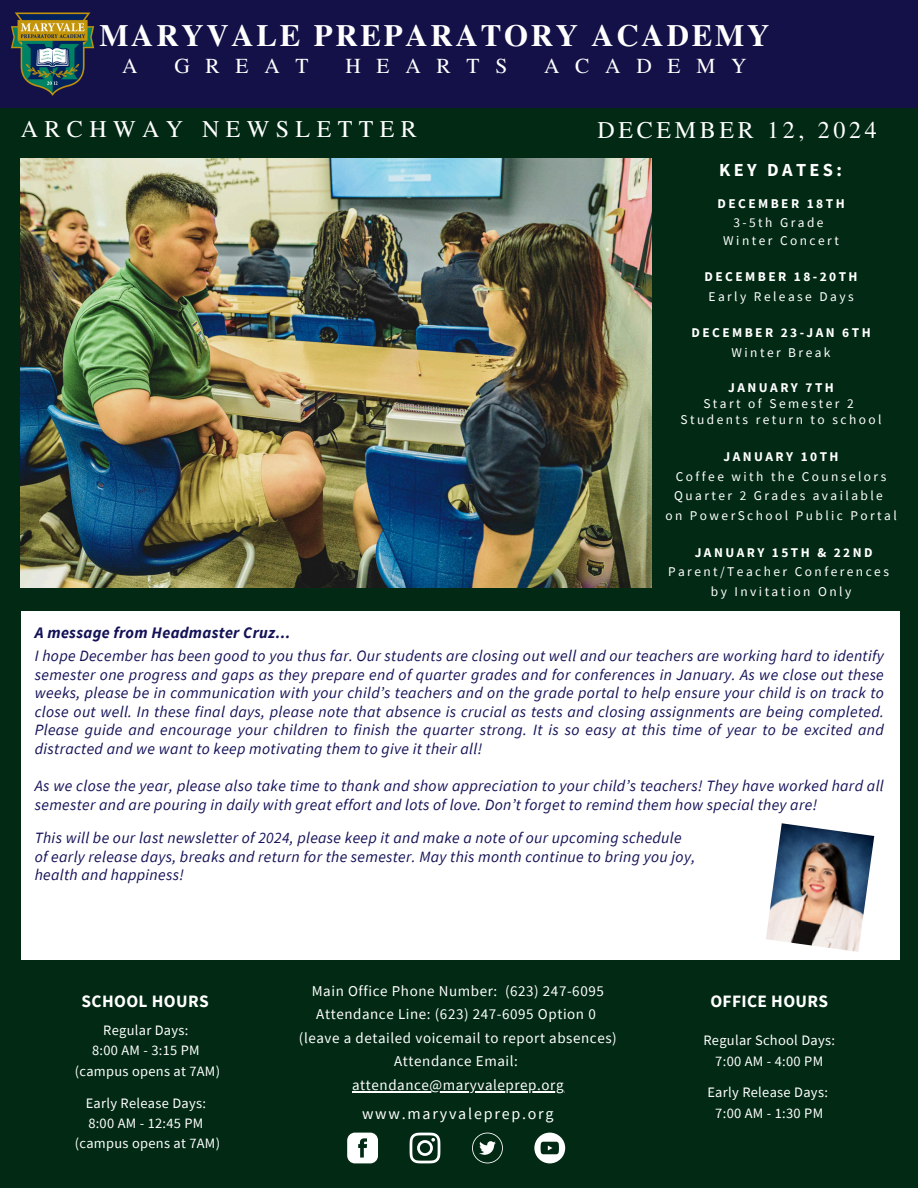
<style>
.page{position:relative;width:918px;height:1188px;background:#012913}
.page>*{position:absolute;margin:0;border:0;box-sizing:border-box;transform-origin:0 0}
.t1{font:700 30.9px "Te X Gyre Termes";letter-spacing:.09em;color:#fff}
.t2{font:24px "Te X Gyre Termes";letter-spacing:.265em;color:#fff}
.t3{font:24px "Te X Gyre Termes";letter-spacing:.155em;color:#fff}
.t4{font:21.3px "Te X Gyre Termes";letter-spacing:.735em;color:#fff}
.t5{font:700 18.3px "Source Sans Pro";letter-spacing:.18em;color:#fff}
.t6{font:700 17.4px "Source Sans Pro";letter-spacing:.02em;color:#fff}
.t7{font:italic 700 16.05px "Source Sans Pro";letter-spacing:.02em;color:#141257}
.t8{font:16.05px "Source Sans Pro";letter-spacing:.11em;color:#fff}
.t9{font:italic 15.75px/18.6px "Source Sans Pro";letter-spacing:.02em;color:#141257;text-align:justify}
.t10{font:15px "Source Sans Pro";letter-spacing:.04em;color:#fff}
.t11{font:14.4px "Source Sans Pro";letter-spacing:.02em;color:#fff}
.t12{font:13.35px "Source Sans Pro";letter-spacing:.18em;color:#fff}
.t13{font:700 13.35px "Source Sans Pro";letter-spacing:.18em;color:#fff}
</style>
<div class="page">
<div style="left:0;top:0;width:918px;height:107px;background:#131147"></div>
<div style="left:21px;top:611px;width:879px;height:348px;background:#fff"></div>
<img style="left:766px;top:823px;width:108px;height:129px">
<img style="left:11px;top:12px;width:84px;height:84px">
<svg style="left:410px;top:1133px;width:30px;height:30px"></svg>
<svg style="left:347px;top:1133px;width:31px;height:30px"></svg>
<svg style="left:472px;top:1133px;width:31px;height:30px"></svg>
<svg style="left:534px;top:1133px;width:31px;height:30px"></svg>
<img style="left:21px;top:159px;width:631px;height:428px">
<hr style="left:352px;top:1091px;width:91px;height:1px;background:#fff">
<hr style="left:443px;top:1091px;width:121px;height:1px;background:#fff">
<h2 class="t1" style="left:99px;top:11px;width:672px">MARYVALE PREPARATORY ACADEMY</h2>
<p class="t4" style="left:122px;top:50px;width:17px">A</p>
<p class="t4" style="left:174px;top:50px;width:136px">GREAT</p>
<p class="t4" style="left:345px;top:50px;width:163px">HEARTS</p>
<p class="t4" style="left:544px;top:50px;width:204px">ACADEMY</p>
<p class="t2" style="left:21px;top:112px;width:398px">ARCHWAY NEWSLETTER</p>
<p class="t3" style="left:598px;top:113px;width:281px">DECEMBER 12, 2024</p>
<p class="t5" style="left:719px;top:158px;width:124px">KEY DATES:</p>
<p class="t13" style="left:717px;top:194px;width:129px">DECEMBER 18TH</p>
<p class="t12" style="left:733px;top:214px;width:92px">3-5th Grade</p>
<p class="t12" style="left:723px;top:232px;width:117px">Winter Concert</p>
<p class="t13" style="left:705px;top:268px;width:155px">DECEMBER 18-20TH</p>
<p class="t12" style="left:709px;top:288px;width:147px">Early Release Days</p>
<p class="t13" style="left:691px;top:324px;width:181px">DECEMBER 23-JAN 6TH</p>
<p class="t12" style="left:732px;top:344px;width:101px">Winter Break</p>
<p class="t13" style="left:728px;top:379px;width:107px">JANUARY 7TH</p>
<p class="t12" style="left:703px;top:395px;width:152px">Start of Semester 2</p>
<p class="t12" style="left:681px;top:411px;width:202px">Students return to school</p>
<p class="t13" style="left:724px;top:448px;width:117px">JANUARY 10TH</p>
<h6 class="t12" style="left:676px;top:467px;width:212px">Coffee with the Counselors</h6>
<p class="t12" style="left:674px;top:487px;width:210px">Quarter 2 Grades available</p>
<p class="t12" style="left:665px;top:507px;width:233px">on PowerSchool Public Portal</p>
<p class="t13" style="left:695px;top:543px;width:179px">JANUARY 15TH &amp; 22ND</p>
<p class="t12" style="left:668px;top:563px;width:222px">Parent/Teacher Conferences</p>
<p class="t12" style="left:711px;top:583px;width:142px">by Invitation Only</p>
<h4 class="t7" style="left:35px;top:622px;width:257px">A message from Headmaster Cruz...</h4>
<p class="t9" style="left:35px;top:646px;width:851px">I hope December has been good to you thus far. Our students are closing out well and our teachers are working hard to identify semester one progress and gaps as they prepare end of quarter grades and for conferences in January. As we close out these weeks, please be in communication with your child’s teachers and on the grade portal to help ensure your child is on track to close out well. In these final days, please note that absence is crucial as tests and closing assignments are being completed.<br>Please guide and encourage your children to finish the quarter strong. It is so easy at this time of year to be excited and distracted and we want to keep motivating them to give it their all!</p>
<p class="t9" style="left:35px;top:776px;width:851px">As we close the year, please also take time to thank and show appreciation to your child’s teachers! They have worked hard all semester and are pouring in daily with great effort and lots of love. Don’t forget to remind them how special they are!</p>
<p class="t9" style="left:35px;top:828px;width:648px">This will be our last newsletter of 2024, please keep it and make a note of our upcoming schedule</p>
<p class="t9" style="left:35px;top:847px;width:662px">of early release days, breaks and return for the semester. May this month continue to bring you joy,</p>
<p class="t9" style="left:35px;top:865px;width:151px">health and happiness!</p>
<p class="t10" style="left:312px;top:981px;width:294px">Main Office Phone Number: (623) 247-6095</p>
<p class="t10" style="left:316px;top:1004px;width:281px">Attendance Line: (623) 247-6095 Option 0</p>
<h4 class="t10" style="left:299px;top:1028px;width:319px">(leave a detailed voicemail to report absences)</h4>
<h4 class="t10" style="left:394px;top:1052px;width:125px">Attendance Email:</h4>
<p class="t10" style="left:352px;top:1075px;width:213px">attendance@maryvaleprep.org</p>
<p class="t6" style="left:82px;top:990px;width:129px">SCHOOL HOURS</p>
<p class="t6" style="left:710px;top:990px;width:119px">OFFICE HOURS</p>
<p class="t11" style="left:103px;top:1021px;width:87px">Regular Days:</p>
<p class="t11" style="left:92px;top:1041px;width:109px">8:00 AM - 3:15 PM</p>
<p class="t11" style="left:75px;top:1062px;width:147px">(campus opens at 7AM)</p>
<p class="t11" style="left:86px;top:1093px;width:122px">Early Release Days:</p>
<p class="t11" style="left:88px;top:1114px;width:117px">8:00 AM - 12:45 PM</p>
<p class="t11" style="left:75px;top:1134px;width:147px">(campus opens at 7AM)</p>
<p class="t11" style="left:703px;top:1031px;width:133px">Regular School Days:</p>
<p class="t11" style="left:715px;top:1051px;width:109px">7:00 AM - 4:00 PM</p>
<h1 class="t11" style="left:707px;top:1083px;width:122px">Early Release Days:</h1>
<h2 class="t8" style="left:362px;top:1103px;width:193px">www.maryvaleprep.org</h2>
<h3 class="t11" style="left:715px;top:1103px;width:109px">7:00 AM - 1:30 PM</h3>
</div>
